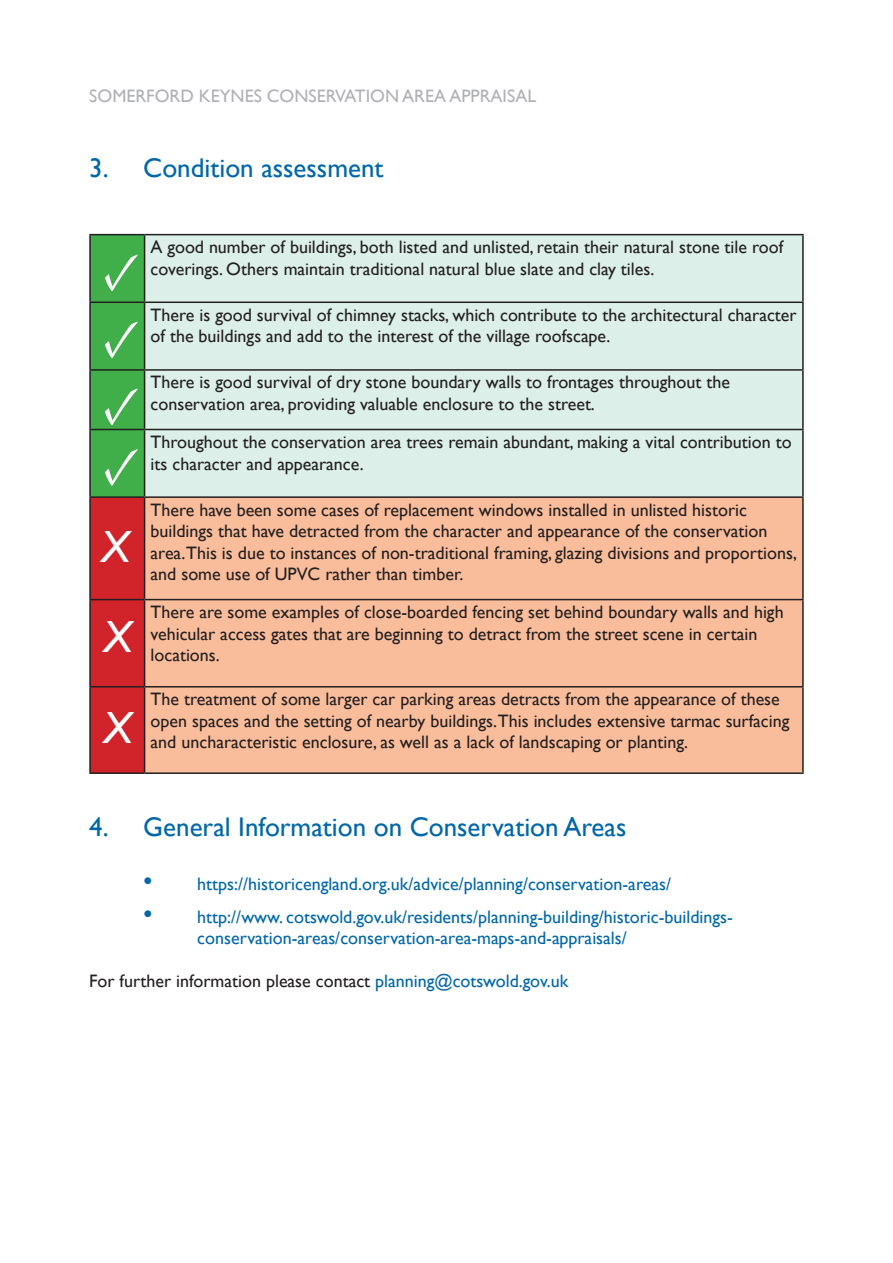
<style>
.page{position:relative;width:893px;height:1263px;background:#fff}
.page>*{position:absolute;margin:0;border:0;box-sizing:border-box;transform-origin:0 0}
.t1{font:italic 54px "Minion Pro";color:#fff}
.t2{font:italic 45px "Gill Sans";color:#fff}
.t3{font:27px "Gill Sans";color:#0067aa}
.t4{font:18px/21.6px "Gill Sans";color:#231f20}
.t5{font:18px/21.6px "Gill Sans";color:#0067aa}
.t6{font:18px "Gill Sans";color:#b0b1b5}
.s1{font-size:27px}
.s2{color:#0067aa}
</style>
<div class="page">
<div style="left:145px;top:235px;width:657px;height:261px;background:#dcefe9"></div>
<svg style="left:91px;top:235px;width:53px;height:537px;background:#896538"></svg>
<div style="left:145px;top:498px;width:657px;height:274px;background:#fabd9c"></div>
<hr style="left:89px;top:234px;width:56px;height:1px;background:#231f20">
<hr style="left:89px;top:235px;width:2px;height:66px;background:#231f20">
<hr style="left:145px;top:234px;width:659px;height:1px;background:#231f20">
<hr style="left:144px;top:235px;width:1px;height:66px;background:#231f20">
<hr style="left:802px;top:235px;width:2px;height:66px;background:#231f20">
<hr style="left:89px;top:301px;width:56px;height:2px;background:#231f20">
<hr style="left:89px;top:303px;width:2px;height:66px;background:#231f20">
<hr style="left:145px;top:301px;width:659px;height:2px;background:#231f20">
<hr style="left:144px;top:303px;width:1px;height:66px;background:#231f20">
<hr style="left:802px;top:303px;width:2px;height:66px;background:#231f20">
<hr style="left:89px;top:369px;width:56px;height:2px;background:#231f20">
<hr style="left:89px;top:371px;width:2px;height:58px;background:#231f20">
<hr style="left:145px;top:369px;width:659px;height:2px;background:#231f20">
<hr style="left:144px;top:371px;width:1px;height:58px;background:#231f20">
<hr style="left:802px;top:371px;width:2px;height:58px;background:#231f20">
<hr style="left:89px;top:429px;width:56px;height:1px;background:#231f20">
<hr style="left:89px;top:430px;width:2px;height:66px;background:#231f20">
<hr style="left:145px;top:429px;width:659px;height:1px;background:#231f20">
<hr style="left:144px;top:430px;width:1px;height:66px;background:#231f20">
<hr style="left:802px;top:430px;width:2px;height:66px;background:#231f20">
<hr style="left:89px;top:496px;width:56px;height:2px;background:#231f20">
<hr style="left:89px;top:498px;width:2px;height:101px;background:#231f20">
<hr style="left:145px;top:496px;width:659px;height:2px;background:#231f20">
<hr style="left:144px;top:498px;width:1px;height:101px;background:#231f20">
<hr style="left:802px;top:498px;width:2px;height:101px;background:#231f20">
<hr style="left:89px;top:599px;width:56px;height:1px;background:#231f20">
<hr style="left:89px;top:600px;width:2px;height:86px;background:#231f20">
<hr style="left:145px;top:599px;width:659px;height:1px;background:#231f20">
<hr style="left:144px;top:600px;width:1px;height:86px;background:#231f20">
<hr style="left:802px;top:600px;width:2px;height:86px;background:#231f20">
<hr style="left:89px;top:686px;width:56px;height:1px;background:#231f20">
<hr style="left:89px;top:687px;width:2px;height:85px;background:#231f20">
<hr style="left:145px;top:686px;width:659px;height:1px;background:#231f20">
<hr style="left:144px;top:687px;width:1px;height:85px;background:#231f20">
<hr style="left:802px;top:687px;width:2px;height:85px;background:#231f20">
<hr style="left:89px;top:772px;width:56px;height:2px;background:#231f20">
<hr style="left:145px;top:772px;width:659px;height:2px;background:#231f20">
<p class="t6" style="left:89px;top:85px;width:448px">SOMERFORD KEYNES CONSERVATION AREA APPRAISAL</p>
<p class="t3" style="left:89px;top:153px;width:296px">3. Condition assessment</p>
<p class="t1" style="left:103px;top:234px;width:38px">✓</p>
<p class="t1" style="left:103px;top:301px;width:38px">✓</p>
<p class="t1" style="left:103px;top:368px;width:38px">✓</p>
<p class="t1" style="left:103px;top:428px;width:38px">✓</p>
<p class="t2" style="left:100px;top:521px;width:32px">X</p>
<p class="t2" style="left:103px;top:611px;width:32px">X</p>
<p class="t2" style="left:103px;top:701px;width:32px">X</p>
<p class="t4" style="left:151px;top:237px;width:634px">A good number of buildings, both listed and unlisted, retain their natural stone tile roof coverings. Others maintain traditional natural blue slate and clay tiles.</p>
<p class="t4" style="left:151px;top:304px;width:648px">There is good survival of chimney stacks, which contribute to the architectural character of the buildings and add to the interest of the village roofscape.</p>
<p class="t4" style="left:151px;top:372px;width:581px">There is good survival of dry stone boundary walls to frontages throughout the conservation area, providing valuable enclosure to the street.</p>
<p class="t4" style="left:151px;top:431px;width:643px">Throughout the conservation area trees remain abundant, making a vital contribution to its character and appearance.</p>
<p class="t4" style="left:151px;top:499px;width:648px">There have been some cases of replacement windows installed in unlisted historic buildings that have detracted from the character and appearance of the conservation area.This is due to instances of non-traditional framing, glazing divisions and proportions, and some use of UPVC rather than timber.</p>
<p class="t4" style="left:151px;top:601px;width:635px">There are some examples of close-boarded fencing set behind boundary walls and high vehicular access gates that are beginning to detract from the street scene in certain locations.</p>
<p class="t4" style="left:151px;top:689px;width:640px">The treatment of some larger car parking areas detracts from the appearance of these open spaces and the setting of nearby buildings.This includes extensive tarmac surfacing and uncharacteristic enclosure, as well as a lack of landscaping or planting.</p>
<p class="t3" style="left:89px;top:811px;width:539px">4. General Information on Conservation Areas</p>
<p class="t5" style="left:143px;top:874px;width:529px"><span class="s1">•</span> https://historicengland.org.uk/advice/planning/conservation-areas/</p>
<p class="t5" style="left:197px;top:906px;width:537px;text-indent:-54px"><span class="s1">•</span> http://www. cotswold.gov.uk/residents/planning-building/historic-buildings&shy;conservation-areas/conservation-area-maps-and-appraisals/</p>
<p class="t4" style="left:89px;top:971px;width:481px">For further information please contact <span class="s2">planning@cotswold.gov.uk</span></p>
</div>
